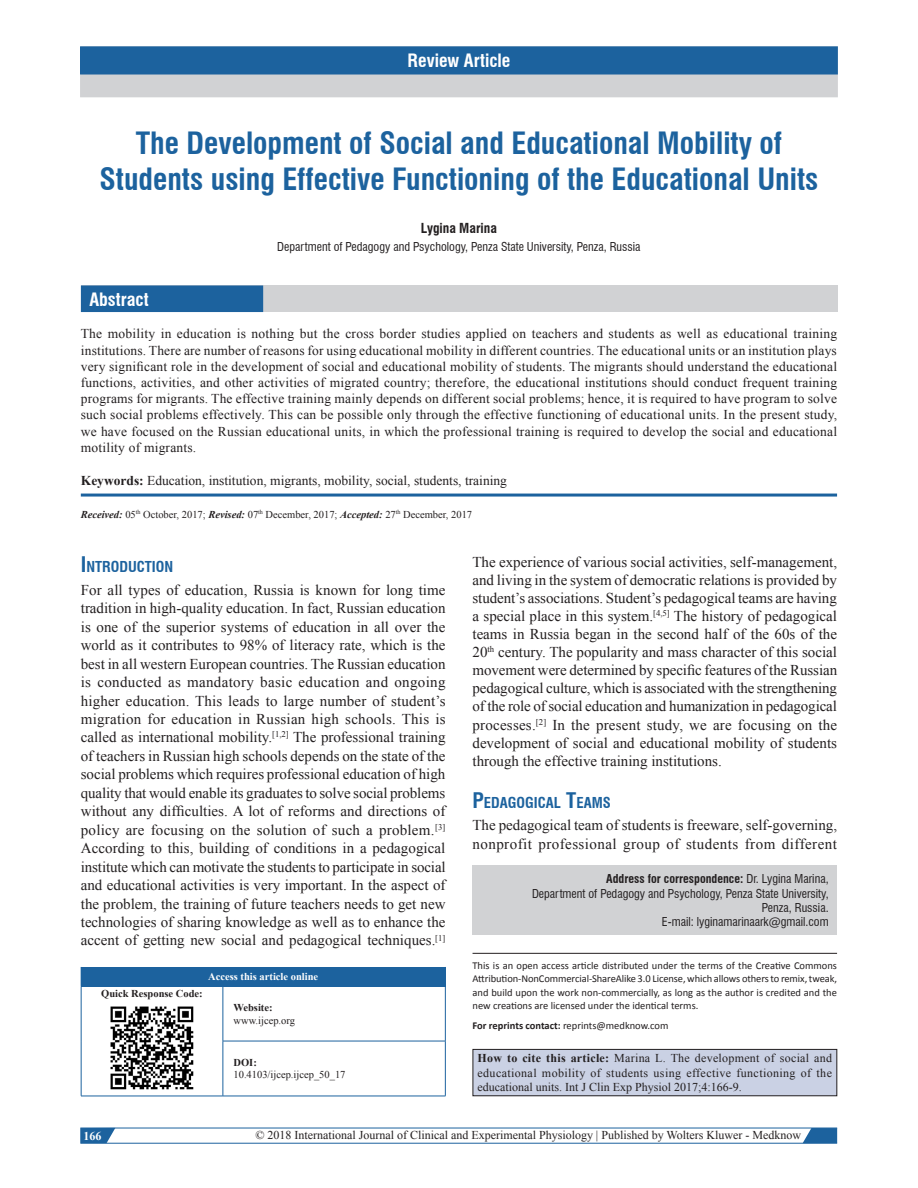
<style>
.page{position:relative;width:918px;height:1188px;background:#fff}
.page>*{position:absolute;margin:0;border:0;box-sizing:border-box;transform-origin:0 0}
.AT{font:700 condensed 30px/36px "Swiss 721 BT";color:#1c629e;text-align:center}
.AH{font:700 condensed 18px "Swiss 721 BT";color:#fff}
.ABSH{font:700 condensed 18px "Swiss 721 BT";color:#fff}
.TX{font:15px/18.5px "Times New Roman";color:#231f20;text-align:justify}
.t1{font:700 condensed 14.7px "Swiss 721 BT";color:#1c629e}
.ABS{font:13.5px/16.2px "Times New Roman";letter-spacing:.015em;color:#231f20;text-align:justify}
.KWD{font:13.5px "Times New Roman";color:#231f20}
.AU{font:700 condensed 13.5px "Swiss 721 BT";color:#231f20}
.HTC{font:12px/14.4px "Times New Roman";color:#231f20;text-align:justify}
.ADD{font:condensed 12px/14.4px "Swiss 721 BT";color:#231f20;text-align:right}
.AFF{font:condensed 12px "Swiss 721 BT";color:#231f20}
.t2{font:700 12px "Times New Roman";color:#fff}
.OS{font:10.5px/13.5px "Calibri";color:#231f20;text-align:justify}
.HIS{font:10.5px "Times New Roman";color:#231f20}
.Website{font:10.5px/12.6px "Times New Roman";color:#231f20}
.ATAO{font:700 10.5px "Times New Roman";color:#fff}
.QRC{font:700 10.5px "Times New Roman";color:#231f20}
.s1{font-weight:700}
.s2{font-weight:700;font-style:italic}
.s3{font-size:21px}
</style>
<div class="page">
<svg style="left:80px;top:1128px;width:758px;height:16px"></svg>
<div style="left:81px;top:286px;width:756px;height:26px;background:#d1d2d4"></div>
<div style="left:81px;top:285px;width:182px;height:27px;background:#1c629e"></div>
<div style="left:80px;top:46px;width:758px;height:51px;background:#d1d2d4"></div>
<div style="left:81px;top:47px;width:756px;height:27px;background:#1c629e"></div>
<div style="left:80px;top:46px;width:758px;height:29px;border:2px solid #1c629e"></div>
<hr style="left:81px;top:494px;width:756px;height:3px;background:#1c629e">
<div style="left:473px;top:866px;width:364px;height:69px;background:#d1d2d4"></div>
<div style="left:81px;top:967px;width:364px;height:19px;background:#1c629e"></div>
<svg style="left:445px;top:967px;width:1px;height:19px"></svg>
<hr style="left:81px;top:986px;width:1px;height:55px;background:#1c629e">
<hr style="left:81px;top:1041px;width:1px;height:55px;background:#1c629e">
<hr style="left:81px;top:986px;width:142px;height:1px;background:#1c629e">
<hr style="left:223px;top:986px;width:1px;height:55px;background:#1c629e">
<hr style="left:223px;top:986px;width:223px;height:1px;background:#1c629e">
<hr style="left:445px;top:986px;width:1px;height:55px;background:#1c629e">
<hr style="left:81px;top:1096px;width:142px;height:1px;background:#1c629e">
<hr style="left:223px;top:1041px;width:1px;height:55px;background:#1c629e">
<hr style="left:223px;top:1041px;width:223px;height:1px;background:#1c629e">
<hr style="left:445px;top:1041px;width:1px;height:55px;background:#1c629e">
<hr style="left:223px;top:1096px;width:223px;height:1px;background:#1c629e">
<img style="left:110px;top:1006px;width:84px;height:84px">
<hr style="left:473px;top:953px;width:364px;height:1px;background:#231f20">
<div style="left:473px;top:1049px;width:364px;height:47px;background:#cad1e4"></div>
<div style="left:473px;top:1049px;width:364px;height:47px;border:1px solid #231f20"></div>
<p class="AH" style="left:407px;top:50px;width:105px">Review Article</p>
<p class="AT" style="left:99px;top:125px;width:721px">The Development of Social and Educational Mobility of<br>Students using Effective Functioning of the Educational Units</p>
<p class="AU" style="left:421px;top:220px;width:78px">Lygina Marina</p>
<p class="AFF" style="left:277px;top:240px;width:365px">Department of Pedagogy and Psychology, Penza State University, Penza, Russia</p>
<p class="ABSH" style="left:89px;top:288px;width:61px">Abstract</p>
<p class="ABS" style="left:81px;top:325px;width:758px">The mobility in education is nothing but the cross border studies applied on teachers and students as well as educational training institutions. There are number of reasons for using educational mobility in different countries. The educational units or an institution plays very significant role in the development of social and educational mobility of students. The migrants should understand the educational functions, activities, and other activities of migrated country; therefore, the educational institutions should conduct frequent training programs for migrants. The effective training mainly depends on different social problems; hence, it is required to have program to solve such social problems effectively. This can be possible only through the effective functioning of educational units. In the present study, we have focused on the Russian educational units, in which the professional training is required to develop the social and educational motility of migrants.</p>
<p class="KWD" style="left:81px;top:471px;width:428px"><span class="s1">Keywords:</span> Education, institution, migrants, mobility, social, students, training</p>
<p class="HIS" style="left:81px;top:507px;width:393px"><span class="s2">Received:</span> 05<sup>th</sup> October, 2017; <span class="s2">Revised:</span> 07<sup>th</sup> December, 2017; <span class="s2">Accepted:</span> 27<sup>th</sup> December, 2017</p>
<h1 class="t1" style="left:81px;top:558px;width:94px"><span class="s3">I</span> NTRODUCTION</h1>
<p class="TX" style="left:81px;top:580px;width:366px">For all types of education, Russia is known for long time tradition in high‑quality education. In fact, Russian education is one of the superior systems of education in all over the world as it contributes to 98% of literacy rate, which is the best in all western European countries. The Russian education is conducted as mandatory basic education and ongoing higher education. This leads to large number of student’s migration for education in Russian high schools. This is called as international mobility.<sup>[1,2]</sup> The professional training of teachers in Russian high schools depends on the state of the social problems which requires professional education of high quality that would enable its graduates to solve social problems without any difficulties. A lot of reforms and directions of policy are focusing on the solution of such a problem.<sup>[3] </sup>According to this, building of conditions in a pedagogical institute which can motivate the students to participate in social and educational activities is very important. In the aspect of the problem, the training of future teachers needs to get new technologies of sharing knowledge as well as to enhance the accent of getting new social and pedagogical techniques.<sup>[1]</sup></p>
<p class="ATAO" style="left:208px;top:969px;width:111px">Access this article online</p>
<p class="QRC" style="left:101px;top:986px;width:103px">Quick Response Code:</p>
<p class="Website" style="left:234px;top:1001px;width:63px"><span class="s1">Website: </span>www.ijcep.org</p>
<p class="Website" style="left:234px;top:1056px;width:113px"><span class="s1">DOI:<br></span>10.4103/ijcep.ijcep_50_17</p>
<p class="TX" style="left:472px;top:552px;width:366px">The experience of various social activities, self‑management, and living in the system of democratic relations is provided by student’s associations. Student’s pedagogical teams are having a special place in this system.<sup>[4,5]</sup> The history of pedagogical teams in Russia began in the second half of the 60s of the 20<sup>th</sup> century. The popularity and mass character of this social movement were determined by specific features of the Russian pedagogical culture, which is associated with the strengthening of the role of social education and humanization in pedagogical processes.<sup>[2]</sup> In the present study, we are focusing on the development of social and educational mobility of students through the effective training institutions.</p>
<h1 class="t1" style="left:472px;top:794px;width:138px"><span class="s3">P</span>EDAGOGICAL <span class="s3">T</span>EAMS</h1>
<p class="TX" style="left:472px;top:816px;width:366px">The pedagogical team of students is freeware, self‑governing, nonprofit professional group of students from different</p>
<p class="ADD" style="left:532px;top:872px;width:298px"><span class="s1">Address for correspondence:</span> Dr. Lygina Marina,<br>Department of Pedagogy and Psychology, Penza State University, Penza, Russia.<br>E‑mail: lyginamarinaark@gmail.com</p>
<p class="OS" style="left:473px;top:958px;width:366px">This is an open access article distributed under the terms of the Creative Commons Attribution‑NonCommercial‑ShareAlike 3.0 License, which allows others to remix, tweak, and build upon the work non‑commercially, as long as the author is credited and the new creations are licensed under the identical terms.</p>
<p class="OS" style="left:473px;top:1019px;width:198px"><span class="s1">For reprints contact:</span> reprints@medknow.com</p>
<p class="HTC" style="left:478px;top:1051px;width:356px"><span class="s1">How to cite this article:</span> Marina L. The development of social and educational mobility of students using effective functioning of the educational units. Int J Clin Exp Physiol 2017;4:166-9.</p>
<p class="t2" style="left:84px;top:1127px;width:19px">166</p>
<p class="HTC" style="left:256px;top:1128px;width:547px">© 2018 International Journal of Clinical and Experimental Physiology | Published by Wolters Kluwer - Medknow</p>
</div>
